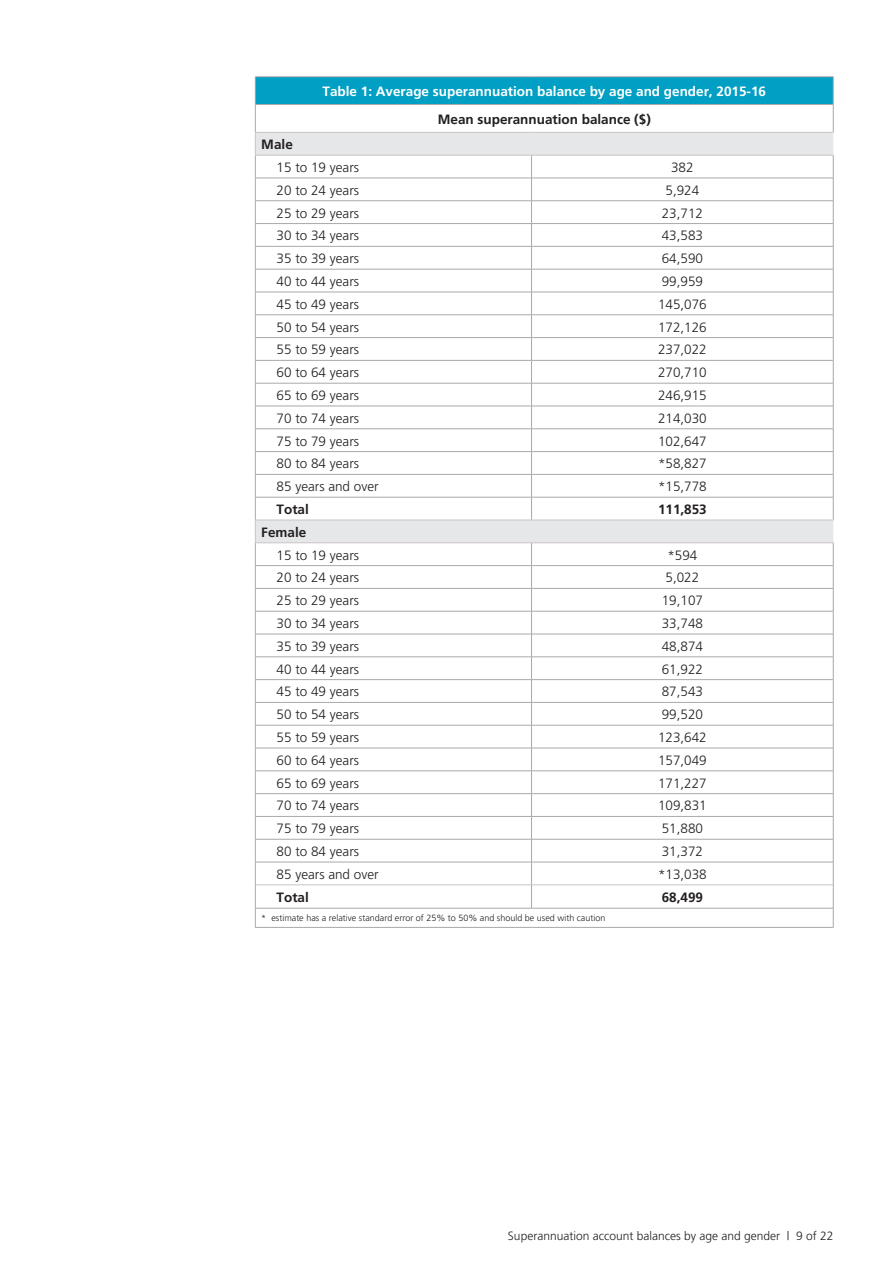
<style>
.page{position:relative;width:893px;height:1263px;background:#fff}
.page>*{position:absolute;margin:0;border:0;box-sizing:border-box;transform-origin:0 0}
.t1{font:300 13.5px "Frutiger";color:#231f20}
.t2{font:700 13.5px "Frutiger";color:#231f20}
.t3{font:700 13.5px "Frutiger";color:#fff}
.t4{font:300 12px "Frutiger";color:#231f20}
.t5{font:300 9px "Frutiger";color:#231f20}
</style>
<div class="page">
<div style="left:255px;top:77px;width:578px;height:28px;background:#009fc3"></div>
<svg style="left:256px;top:105px;width:577px;height:822px"></svg>
<svg style="left:256px;top:133px;width:577px;height:409px"></svg>
<hr style="left:255px;top:76px;width:276px;height:1px;background:#a8a9ad">
<hr style="left:531px;top:76px;width:302px;height:1px;background:#a8a9ad">
<hr style="left:255px;top:178px;width:276px;height:1px;background:#a8a9ad">
<hr style="left:531px;top:178px;width:302px;height:1px;background:#a8a9ad">
<hr style="left:255px;top:200px;width:276px;height:1px;background:#a8a9ad">
<hr style="left:531px;top:200px;width:302px;height:1px;background:#a8a9ad">
<hr style="left:255px;top:223px;width:276px;height:1px;background:#a8a9ad">
<hr style="left:531px;top:223px;width:302px;height:1px;background:#a8a9ad">
<hr style="left:255px;top:246px;width:276px;height:1px;background:#a8a9ad">
<hr style="left:531px;top:246px;width:302px;height:1px;background:#a8a9ad">
<hr style="left:255px;top:269px;width:276px;height:1px;background:#a8a9ad">
<hr style="left:531px;top:269px;width:302px;height:1px;background:#a8a9ad">
<hr style="left:255px;top:292px;width:276px;height:1px;background:#a8a9ad">
<hr style="left:531px;top:292px;width:302px;height:1px;background:#a8a9ad">
<hr style="left:255px;top:314px;width:276px;height:1px;background:#a8a9ad">
<hr style="left:531px;top:314px;width:302px;height:1px;background:#a8a9ad">
<hr style="left:255px;top:337px;width:276px;height:1px;background:#a8a9ad">
<hr style="left:531px;top:337px;width:302px;height:1px;background:#a8a9ad">
<hr style="left:255px;top:360px;width:276px;height:1px;background:#a8a9ad">
<hr style="left:531px;top:360px;width:302px;height:1px;background:#a8a9ad">
<hr style="left:255px;top:383px;width:276px;height:1px;background:#a8a9ad">
<hr style="left:531px;top:383px;width:302px;height:1px;background:#a8a9ad">
<hr style="left:255px;top:406px;width:276px;height:1px;background:#a8a9ad">
<hr style="left:531px;top:406px;width:302px;height:1px;background:#a8a9ad">
<hr style="left:255px;top:428px;width:276px;height:1px;background:#a8a9ad">
<hr style="left:531px;top:428px;width:302px;height:1px;background:#a8a9ad">
<hr style="left:255px;top:451px;width:276px;height:1px;background:#a8a9ad">
<hr style="left:531px;top:451px;width:302px;height:1px;background:#a8a9ad">
<hr style="left:255px;top:474px;width:276px;height:1px;background:#a8a9ad">
<hr style="left:531px;top:474px;width:302px;height:1px;background:#a8a9ad">
<hr style="left:255px;top:497px;width:276px;height:1px;background:#a8a9ad">
<hr style="left:531px;top:497px;width:302px;height:1px;background:#a8a9ad">
<svg style="left:531px;top:156px;width:1px;height:364px"></svg>
<svg style="left:833px;top:155px;width:1px;height:365px"></svg>
<hr style="left:255px;top:565px;width:276px;height:1px;background:#a8a9ad">
<hr style="left:531px;top:565px;width:302px;height:1px;background:#a8a9ad">
<hr style="left:255px;top:588px;width:276px;height:1px;background:#a8a9ad">
<hr style="left:531px;top:588px;width:302px;height:1px;background:#a8a9ad">
<hr style="left:255px;top:611px;width:276px;height:1px;background:#a8a9ad">
<hr style="left:531px;top:611px;width:302px;height:1px;background:#a8a9ad">
<hr style="left:255px;top:634px;width:276px;height:1px;background:#a8a9ad">
<hr style="left:531px;top:634px;width:302px;height:1px;background:#a8a9ad">
<hr style="left:255px;top:656px;width:276px;height:1px;background:#a8a9ad">
<hr style="left:531px;top:656px;width:302px;height:1px;background:#a8a9ad">
<hr style="left:255px;top:679px;width:276px;height:1px;background:#a8a9ad">
<hr style="left:531px;top:679px;width:302px;height:1px;background:#a8a9ad">
<hr style="left:255px;top:702px;width:276px;height:1px;background:#a8a9ad">
<hr style="left:531px;top:702px;width:302px;height:1px;background:#a8a9ad">
<hr style="left:255px;top:725px;width:276px;height:1px;background:#a8a9ad">
<hr style="left:531px;top:725px;width:302px;height:1px;background:#a8a9ad">
<hr style="left:255px;top:748px;width:276px;height:1px;background:#a8a9ad">
<hr style="left:531px;top:748px;width:302px;height:1px;background:#a8a9ad">
<hr style="left:255px;top:770px;width:276px;height:1px;background:#a8a9ad">
<hr style="left:531px;top:770px;width:302px;height:1px;background:#a8a9ad">
<hr style="left:255px;top:793px;width:276px;height:1px;background:#a8a9ad">
<hr style="left:531px;top:793px;width:302px;height:1px;background:#a8a9ad">
<hr style="left:255px;top:816px;width:276px;height:1px;background:#a8a9ad">
<hr style="left:531px;top:816px;width:302px;height:1px;background:#a8a9ad">
<hr style="left:255px;top:839px;width:276px;height:1px;background:#a8a9ad">
<hr style="left:531px;top:839px;width:302px;height:1px;background:#a8a9ad">
<hr style="left:255px;top:862px;width:276px;height:1px;background:#a8a9ad">
<hr style="left:531px;top:862px;width:302px;height:1px;background:#a8a9ad">
<svg style="left:531px;top:543px;width:1px;height:365px"></svg>
<hr style="left:255px;top:908px;width:276px;height:1px;background:#a8a9ad">
<hr style="left:531px;top:908px;width:302px;height:1px;background:#a8a9ad">
<svg style="left:833px;top:543px;width:1px;height:384px"></svg>
<hr style="left:255px;top:927px;width:276px;height:1px;background:#a8a9ad">
<hr style="left:531px;top:927px;width:302px;height:1px;background:#a8a9ad">
<hr style="left:255px;top:155px;width:276px;height:1px;background:#c8c5c4">
<hr style="left:531px;top:155px;width:302px;height:1px;background:#c8c5c4">
<hr style="left:255px;top:520px;width:276px;height:1px;background:#c8c5c4">
<hr style="left:531px;top:520px;width:302px;height:1px;background:#c8c5c4">
<hr style="left:255px;top:542px;width:276px;height:1px;background:#c8c5c4">
<hr style="left:531px;top:542px;width:302px;height:1px;background:#c8c5c4">
<hr style="left:255px;top:884px;width:276px;height:1px;background:#c8c5c4">
<hr style="left:531px;top:884px;width:302px;height:1px;background:#c8c5c4">
<svg style="left:255px;top:77px;width:1px;height:850px"></svg>
<hr style="left:255px;top:104px;width:276px;height:1px;background:#a8a9ad">
<hr style="left:531px;top:104px;width:302px;height:1px;background:#a8a9ad">
<svg style="left:833px;top:77px;width:1px;height:55px"></svg>
<hr style="left:255px;top:132px;width:276px;height:1px;background:#c8c5c4">
<hr style="left:531px;top:132px;width:302px;height:1px;background:#c8c5c4">
<p class="t3" style="left:323px;top:85px;width:445px">Table 1: Average superannuation balance by age and gender, 2015-16</p>
<p class="t2" style="left:438px;top:113px;width:215px">Mean superannuation balance ($)</p>
<p class="t2" style="left:261px;top:139px;width:33px">Male</p>
<p class="t1" style="left:277px;top:162px;width:84px">15 to 19 years</p>
<p class="t1" style="left:671px;top:162px;width:24px">382</p>
<p class="t1" style="left:277px;top:184px;width:84px">20 to 24 years</p>
<p class="t1" style="left:665px;top:184px;width:35px">5,924</p>
<p class="t1" style="left:277px;top:207px;width:84px">25 to 29 years</p>
<p class="t1" style="left:662px;top:207px;width:43px">23,712</p>
<p class="t1" style="left:277px;top:230px;width:84px">30 to 34 years</p>
<p class="t1" style="left:662px;top:230px;width:43px">43,583</p>
<p class="t1" style="left:277px;top:253px;width:84px">35 to 39 years</p>
<p class="t1" style="left:662px;top:253px;width:43px">64,590</p>
<p class="t1" style="left:277px;top:276px;width:84px">40 to 44 years</p>
<p class="t1" style="left:662px;top:276px;width:43px">99,959</p>
<p class="t1" style="left:277px;top:298px;width:84px">45 to 49 years</p>
<p class="t1" style="left:658px;top:298px;width:50px">145,076</p>
<p class="t1" style="left:277px;top:321px;width:84px">50 to 54 years</p>
<p class="t1" style="left:658px;top:321px;width:50px">172,126</p>
<p class="t1" style="left:277px;top:344px;width:84px">55 to 59 years</p>
<p class="t1" style="left:658px;top:344px;width:50px">237,022</p>
<p class="t1" style="left:277px;top:367px;width:84px">60 to 64 years</p>
<p class="t1" style="left:658px;top:367px;width:50px">270,710</p>
<p class="t1" style="left:277px;top:390px;width:84px">65 to 69 years</p>
<p class="t1" style="left:658px;top:390px;width:50px">246,915</p>
<p class="t1" style="left:277px;top:412px;width:84px">70 to 74 years</p>
<p class="t1" style="left:658px;top:412px;width:50px">214,030</p>
<p class="t1" style="left:277px;top:435px;width:84px">75 to 79 years</p>
<p class="t1" style="left:658px;top:435px;width:50px">102,647</p>
<p class="t1" style="left:277px;top:458px;width:84px">80 to 84 years</p>
<p class="t1" style="left:658px;top:458px;width:50px">*58,827</p>
<p class="t1" style="left:277px;top:481px;width:104px">85 years and over</p>
<p class="t1" style="left:658px;top:481px;width:50px">*15,778</p>
<p class="t2" style="left:277px;top:503px;width:34px">Total</p>
<p class="t2" style="left:658px;top:503px;width:50px">111,853</p>
<p class="t2" style="left:261px;top:526px;width:47px">Female</p>
<p class="t1" style="left:277px;top:549px;width:84px">15 to 19 years</p>
<p class="t1" style="left:667px;top:549px;width:32px">*594</p>
<p class="t1" style="left:277px;top:572px;width:84px">20 to 24 years</p>
<p class="t1" style="left:665px;top:572px;width:35px">5,022</p>
<p class="t1" style="left:277px;top:595px;width:84px">25 to 29 years</p>
<p class="t1" style="left:662px;top:595px;width:43px">19,107</p>
<p class="t1" style="left:277px;top:618px;width:84px">30 to 34 years</p>
<p class="t1" style="left:662px;top:618px;width:43px">33,748</p>
<p class="t1" style="left:277px;top:640px;width:84px">35 to 39 years</p>
<p class="t1" style="left:662px;top:640px;width:43px">48,874</p>
<p class="t1" style="left:277px;top:663px;width:84px">40 to 44 years</p>
<p class="t1" style="left:662px;top:663px;width:43px">61,922</p>
<p class="t1" style="left:277px;top:686px;width:84px">45 to 49 years</p>
<p class="t1" style="left:662px;top:686px;width:43px">87,543</p>
<p class="t1" style="left:277px;top:709px;width:84px">50 to 54 years</p>
<p class="t1" style="left:662px;top:709px;width:43px">99,520</p>
<p class="t1" style="left:277px;top:732px;width:84px">55 to 59 years</p>
<p class="t1" style="left:658px;top:732px;width:50px">123,642</p>
<p class="t1" style="left:277px;top:754px;width:84px">60 to 64 years</p>
<p class="t1" style="left:658px;top:754px;width:50px">157,049</p>
<p class="t1" style="left:277px;top:777px;width:84px">65 to 69 years</p>
<p class="t1" style="left:658px;top:777px;width:50px">171,227</p>
<p class="t1" style="left:277px;top:800px;width:84px">70 to 74 years</p>
<p class="t1" style="left:658px;top:800px;width:50px">109,831</p>
<p class="t1" style="left:277px;top:823px;width:84px">75 to 79 years</p>
<p class="t1" style="left:662px;top:823px;width:43px">51,880</p>
<p class="t1" style="left:277px;top:846px;width:84px">80 to 84 years</p>
<p class="t1" style="left:662px;top:846px;width:43px">31,372</p>
<p class="t1" style="left:277px;top:868px;width:104px">85 years and over</p>
<p class="t1" style="left:658px;top:868px;width:50px">*13,038</p>
<p class="t2" style="left:277px;top:891px;width:34px">Total</p>
<p class="t2" style="left:662px;top:891px;width:43px">68,499</p>
<p class="t5" style="left:261px;top:914px;width:346px">* estimate has a relative standard error of 25% to 50% and should be used with caution</p>
<p class="t4" style="left:508px;top:1230px;width:327px">Superannuation account balances by age and gender | 9 of 22</p>
</div>
